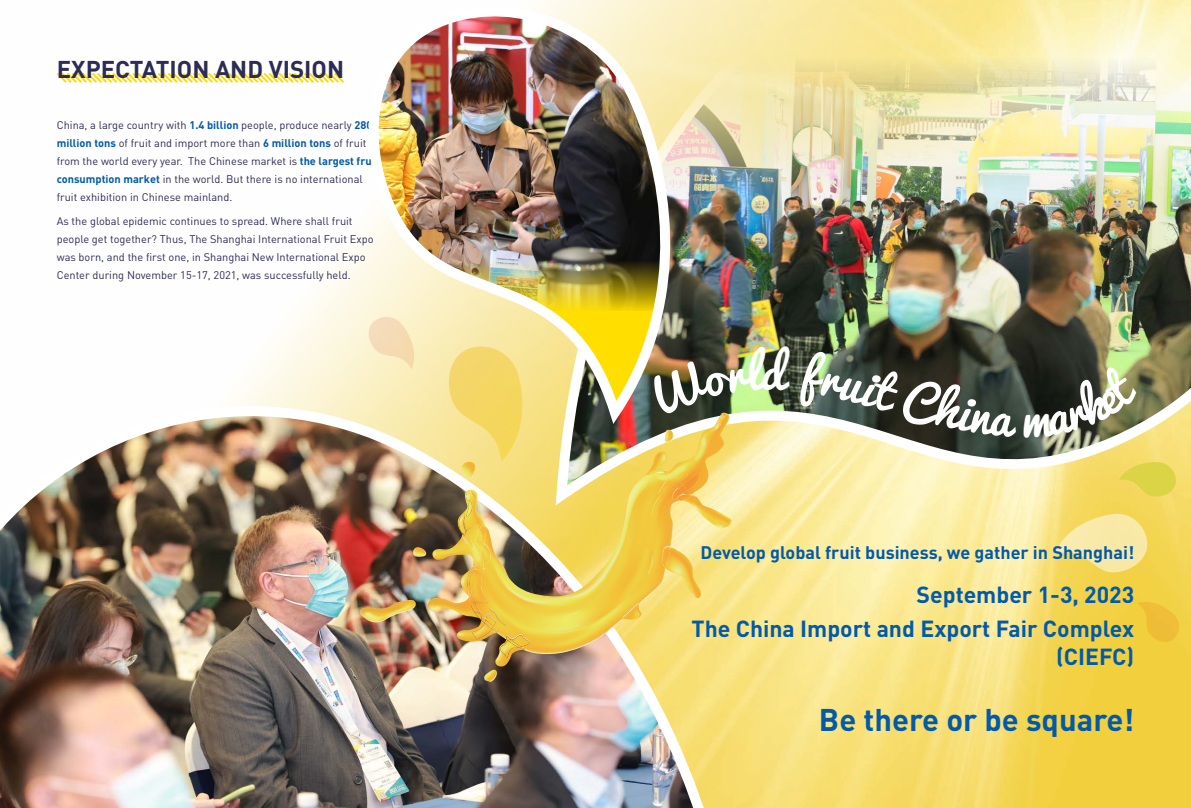
<style>
.page{position:relative;width:1191px;height:808px;background:#fff}
.page>*{position:absolute;margin:0;border:0;box-sizing:border-box;transform-origin:0 0}
.t1{font:700 31px "DIN Pro";color:#015aaa}
.t2{font:700 24px "DIN Pro";color:#2c2c54}
.t3{font:700 23px/27.6px "DIN Pro";color:#015aaa;text-align:right}
.t4{font:700 18px "DIN Pro";color:#015aaa}
.t5{font:11px/18px "DIN Pro";color:#2c2c54}
.s1{font-weight:700;color:#015aaa}
</style>
<div class="page">
<img style="left:268px;top:240px;width:923px;height:568px">
<svg style="left:56px;top:73px;width:288px;height:10px"></svg>
<img style="left:691px;top:0;width:500px;height:506px">
<img style="left:360px;top:0;width:331px;height:361px">
<img style="left:0;top:361px;width:761px;height:447px">
<svg style="left:1054px;top:512px;width:95px;height:62px;background:#f7e188"></svg>
<svg style="left:1118px;top:462px;width:58px;height:35px;background:#e4d551"></svg>
<svg style="left:1137px;top:598px;width:43px;height:47px;background:#f0c63c"></svg>
<svg style="left:445px;top:342px;width:82px;height:119px;background:#f5dc7a"></svg>
<svg style="left:365px;top:314px;width:54px;height:55px;background:#f8e6bf"></svg>
<img style="left:432px;top:534px;width:30px;height:26px">
<img style="left:475px;top:470px;width:184px;height:186px">
<img style="left:665px;top:442px;width:64px;height:52px">
<img style="left:495px;top:639px;width:28px;height:27px">
<img style="left:506px;top:636px;width:19px;height:14px">
<img style="left:456px;top:620px;width:40px;height:22px">
<img style="left:427px;top:597px;width:42px;height:23px">
<img style="left:469px;top:603px;width:13px;height:17px">
<img style="left:457px;top:490px;width:28px;height:61px">
<img style="left:462px;top:535px;width:7px;height:25px">
<img style="left:480px;top:525px;width:6px;height:18px">
<img style="left:460px;top:567px;width:9px;height:29px">
<img style="left:682px;top:494px;width:49px;height:34px">
<img style="left:638px;top:605px;width:3px;height:15px">
<img style="left:621px;top:603px;width:17px;height:17px">
<img style="left:360px;top:600px;width:56px;height:22px">
<img style="left:665px;top:547px;width:36px;height:51px">
<img style="left:663px;top:547px;width:7px;height:21px">
<img style="left:461px;top:462px;width:14px;height:17px">
<svg style="left:413px;top:547px;width:13px;height:10px"></svg>
<svg style="left:484px;top:670px;width:13px;height:12px"></svg>
<img style="left:466px;top:510px;width:6px;height:6px">
<img style="left:699px;top:473px;width:1px;height:17px">
<svg style="left:448px;top:548px;width:6px;height:3px"></svg>
<svg style="left:494px;top:566px;width:6px;height:13px"></svg>
<svg style="left:554px;top:600px;width:7px;height:2px"></svg>
<svg style="left:601px;top:574px;width:6px;height:8px"></svg>
<svg style="left:626px;top:524px;width:2px;height:9px"></svg>
<svg style="left:713px;top:523px;width:5px;height:3px"></svg>
<svg style="left:672px;top:570px;width:7px;height:3px"></svg>
<svg style="left:635px;top:613px;width:4px;height:5px"></svg>
<svg style="left:433px;top:608px;width:7px;height:2px"></svg>
<img style="left:500px;top:640px;width:18px;height:18px">
<svg style="left:507px;top:635px;width:23px;height:12px"></svg>
<img style="left:475px;top:569px;width:12px;height:34px">
<img style="left:467px;top:569px;width:2px;height:25px">
<img style="left:469px;top:576px;width:6px;height:17px">
<svg style="left:469px;top:593px;width:6px;height:11px"></svg>
<img style="left:484px;top:543px;width:6px;height:21px">
<img style="left:466px;top:525px;width:14px;height:19px">
<img style="left:475px;top:528px;width:9px;height:15px">
<img style="left:472px;top:623px;width:19px;height:17px">
<svg style="left:466px;top:490px;width:11px;height:20px"></svg>
<svg style="left:469px;top:543px;width:15px;height:33px"></svg>
<img style="left:474px;top:543px;width:7px;height:19px">
<img style="left:694px;top:442px;width:14px;height:19px">
<img style="left:459px;top:513px;width:7px;height:22px">
<svg style="left:462px;top:523px;width:5px;height:12px"></svg>
<svg style="left:548px;top:623px;width:47px;height:10px"></svg>
<svg style="left:565px;top:609px;width:17px;height:7px"></svg>
<svg style="left:642px;top:451px;width:57px;height:66px;background:#f2c850"></svg>
<img style="left:648px;top:555px;width:5px;height:20px">
<img style="left:488px;top:609px;width:18px;height:17px">
<svg style="left:474px;top:612px;width:23px;height:21px"></svg>
<img style="left:649px;top:346px;width:141px;height:96px">
<svg style="left:798px;top:350px;width:341px;height:87px;background:#4b5241"></svg>
<p class="t2" style="left:57px;top:53px;width:289px">EXPECTATION AND VISION</p>
<p class="t5" style="left:57px;top:116px;width:323px">China, a large country with <span class="s1">1.4 billion</span> people, produce nearly <span class="s1">280 million tons</span> of fruit and import more than <span class="s1">6 million tons</span> of fruit from the world every year. The Chinese market is <span class="s1">the largest fruit consumption market</span> in the world. But there is no international fruit exhibition in Chinese mainland.</p>
<p class="t5" style="left:57px;top:211px;width:318px">As the global epidemic continues to spread. Where shall fruit people get together? Thus, The Shanghai International Fruit Expo was born, and the first one, in Shanghai New International Expo Center during November 15-17, 2021, was successfully held.</p>
<p class="t4" style="left:700px;top:540px;width:435px">Develop global fruit business, we gather in Shanghai!</p>
<p class="t3" style="left:916px;top:580px;width:219px">September 1-3, 2023</p>
<p class="t3" style="left:691px;top:614px;width:444px">The China Import and Export Fair Complex (CIEFC)</p>
<p class="t1" style="left:819px;top:699px;width:317px">Be there or be square!</p>
</div>
